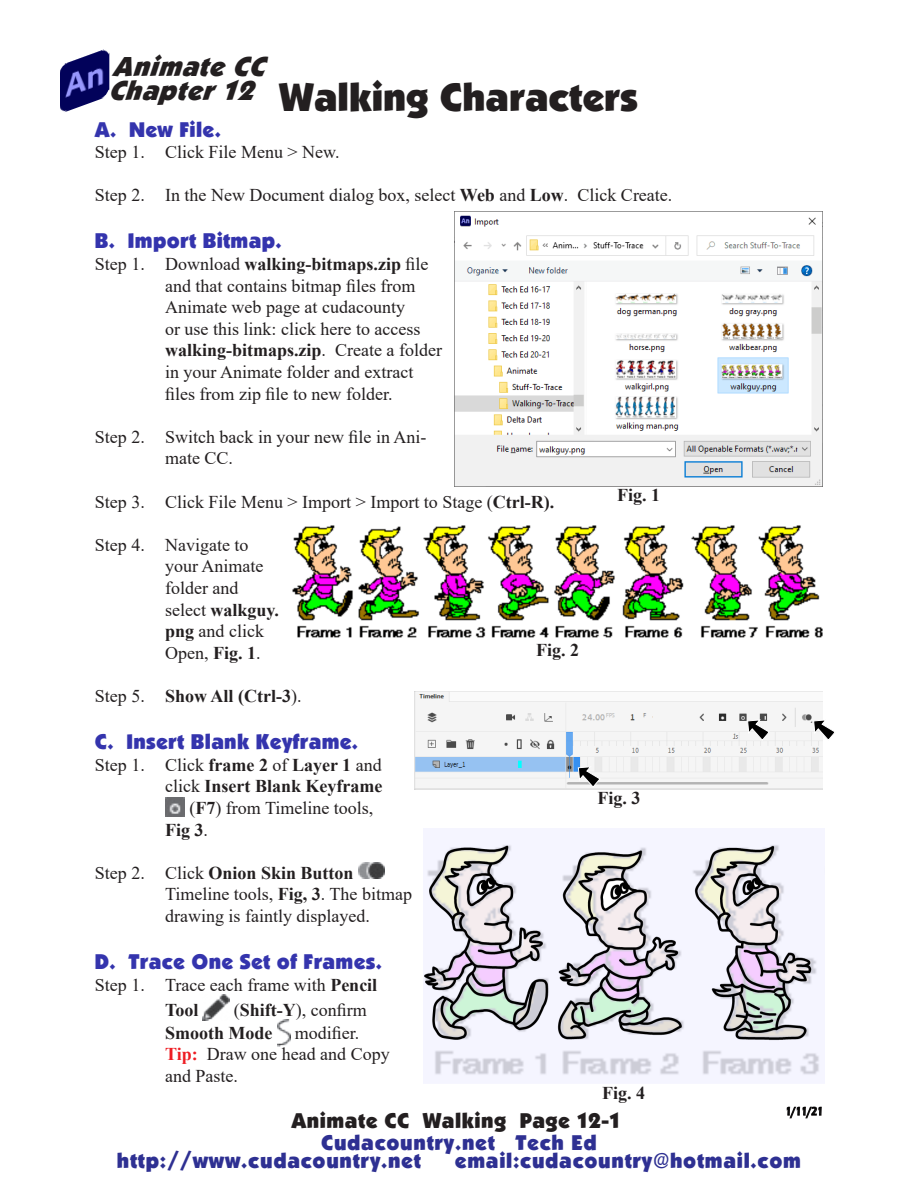
<style>
.page{position:relative;width:918px;height:1188px;background:#fff}
.page>*{position:absolute;margin:0;border:0;box-sizing:border-box;transform-origin:0 0}
.Headline{font:39px "Boulder";color:#231f20}
.Chapter{font:italic 27px/24px "Boulder";color:#231f20}
.Web{font:21px/18px "Boulder";letter-spacing:.035em;color:#2e3092}
.Subhead_1{font:21px "Boulder";letter-spacing:.015em;color:#3434ad}
.Page_Number{font:21px "Boulder";letter-spacing:.025em;color:#231f20}
.Body_text{font:18px/21.6px "Times New Roman";color:#231f20}
.Body_text-2{font:700 18px "Times New Roman";color:#231f20}
.Figure_Number{font:700 18px "Times New Roman";color:#231f20}
.Date{font:600 12px "Eras ITC";color:#000;scale:.8 1}
.s1{font-weight:700}
.s2{font-weight:400}
.s3{font-weight:700;color:#ee1d23}
</style>
<div class="page">
<img style="left:165px;top:797px;width:20px;height:20px">
<img style="left:358px;top:862px;width:27px;height:17px">
<img style="left:203px;top:994px;width:26px;height:27px">
<img style="left:277px;top:1020px;width:13px;height:26px">
<img style="left:454px;top:211px;width:369px;height:275px">
<img style="left:415px;top:692px;width:408px;height:97px">
<svg style="left:578px;top:766px;width:23px;height:22px"></svg>
<svg style="left:813px;top:719px;width:21px;height:22px"></svg>
<svg style="left:747px;top:719px;width:23px;height:22px"></svg>
<img style="left:60px;top:49px;width:49px;height:63px">
<svg style="left:786px;top:1106px;width:36px;height:13px"></svg>
<img style="left:292px;top:525px;width:531px;height:113px">
<img style="left:424px;top:844px;width:396px;height:232px">
<p class="Chapter" style="left:108px;top:54px;width:167px">AnimateCC<br>Chapter12</p>
<p class="Headline" style="left:279px;top:75px;width:361px">Walking Characters</p>
<p class="Subhead_1" style="left:95px;top:117px;width:128px">A. New File.</p>
<p class="Body_text" style="left:95px;top:141px;width:246px">Step 1. Click File Menu &gt; New.</p>
<p class="Body_text" style="left:95px;top:184px;width:579px">Step 2. In the New Document dialog box, select <span class="s1">Web</span> and <span class="s1">Low</span>. Click Create.</p>
<p class="Subhead_1" style="left:95px;top:229px;width:188px">B. Import Bitmap.</p>
<p class="Body_text" style="left:165px;top:253px;width:278px;text-indent:-70px">Step 1. Download <span class="s1">walking-bitmaps.zip</span> file and that contains bitmap files from Animate web page at cudacounty<br>or use this link: click here to access <span class="s1">walking-bitmaps.zip</span>. Create a folder in your Animate folder and extract files from zip file to new folder.</p>
<p class="Body_text" style="left:165px;top:425px;width:263px;text-indent:-70px">Step 2. Switch back in your new file in Ani&shy;mate CC.</p>
<p class="Body_text" style="left:95px;top:490px;width:461px">Step 3. Click File Menu &gt; Import &gt; Import to Stage (<span class="s1">Ctrl-R).</span></p>
<p class="Body_text" style="left:165px;top:533px;width:116px;text-indent:-70px">Step 4. Navigate to your Animate folder and select <span class="s1">walkguy. png</span> and click<br>Open, <span class="s1">Fig. 1</span>.</p>
<p class="Body_text-2" style="left:95px;top:683px;width:208px"><span class="s2">Step 5.</span> Show All (Ctrl-3<span class="s2">).</span></p>
<p class="Subhead_1" style="left:95px;top:730px;width:265px">C. Insert Blank Keyframe.</p>
<p class="Body_text" style="left:95px;top:753px;width:288px">Step 1. Click <span class="s1">frame 2</span> of <span class="s1">Layer 1</span> and</p>
<p class="Body_text-2" style="left:165px;top:773px;width:219px"><span class="s2">click</span> Insert Blank Keyframe</p>
<p class="Body_text" style="left:189px;top:797px;width:186px">(<span class="s1">F7</span>) from Timeline tools,</p>
<p class="Body_text-2" style="left:165px;top:816px;width:44px">Fig 3<span class="s2">.</span></p>
<p class="Body_text" style="left:165px;top:861px;width:249px;text-indent:-70px">Step 2. Click <span class="s1">Onion Skin Button<br></span>Timeline tools, <span class="s1">Fig, 3</span>. The bitmap drawing is faintly displayed.</p>
<p class="Subhead_1" style="left:95px;top:950px;width:289px">D. Trace One Set of Frames.</p>
<p class="Body_text" style="left:165px;top:971px;width:214px;line-height:25.5px;text-indent:-70px">Step 1. Trace each frame with <span class="s1">Pencil<br>Tool</span></p>
<p class="Figure_Number" style="left:617px;top:482px;width:45px">Fig. 1</p>
<p class="Figure_Number" style="left:536px;top:637px;width:45px">Fig. 2</p>
<p class="Figure_Number" style="left:597px;top:785px;width:45px">Fig. 3</p>
<p class="Body_text" style="left:165px;top:999px;width:226px;text-indent:69px">(<span class="s1">Shift-Y</span>), confirm<br><span class="s1">Smooth Mode</span> modifier.<br><span class="s3">Tip:</span> Draw one head and Copy and Paste.</p>
<p class="Figure_Number" style="left:602px;top:1080px;width:45px">Fig. 4</p>
<p class="Page_Number" style="left:292px;top:1109px;width:331px">Animate CC Walking Page 12-1</p>
<p class="Date" style="left:785px;top:1104px;width:48px">1/11/21</p>
<p class="Web" style="left:117px;top:1134px;width:481px;text-indent:204px">Cudacountry.net Tech Ed http://www.cudacountry.net</p>
<p class="Web" style="left:455px;top:1152px;width:348px">email:cudacountry@hotmail.com</p>
</div>
